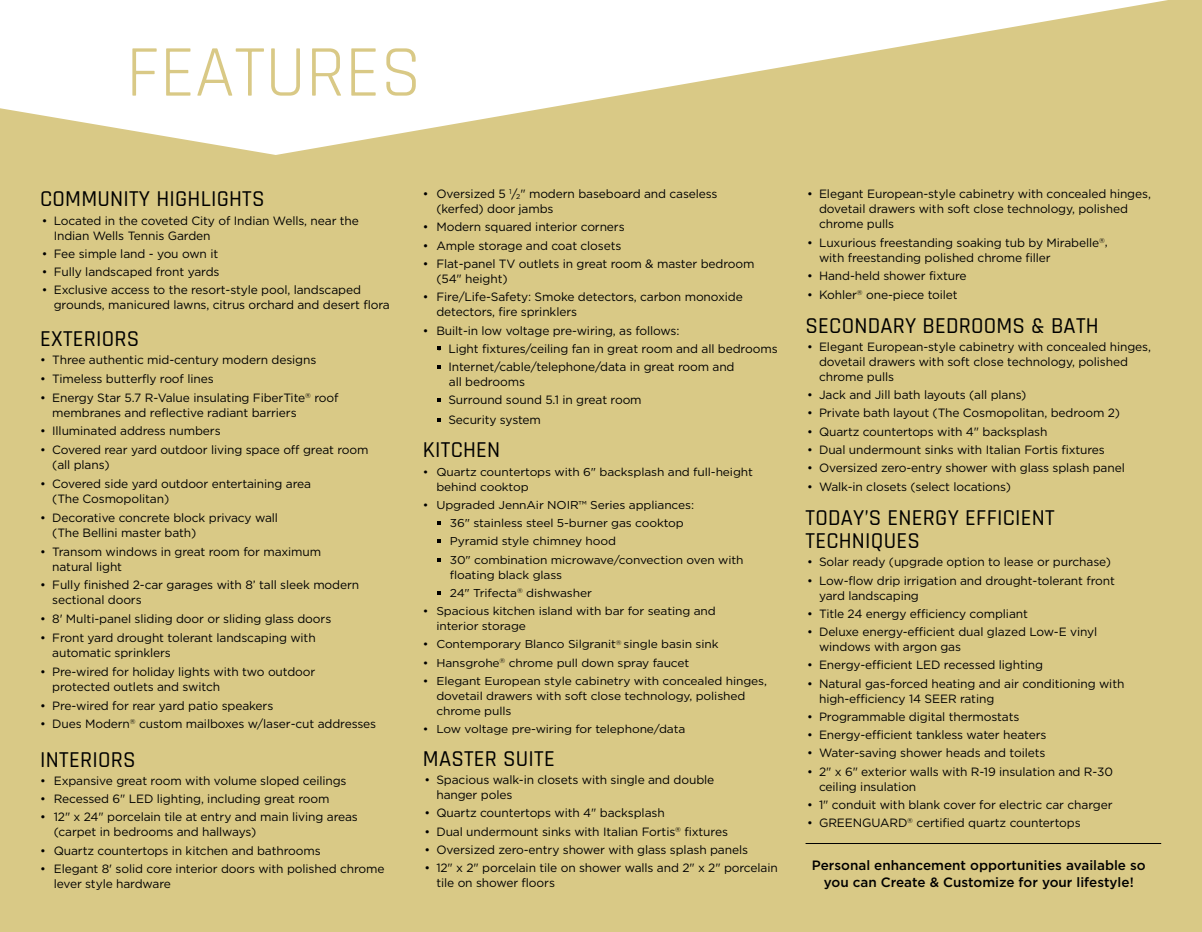
<style>
.page{position:relative;width:1202px;height:932px;background:#d9c986}
.page>*{position:absolute;margin:0;border:0;box-sizing:border-box;transform-origin:0 0}
.t1{font:73.5px "Rajdhani";color:#d9c986}
.t2{font:500 22.5px/23px "Rajdhani";letter-spacing:.01em;color:#000}
.t3{font:500 13.5px/16.2px "Gotham";color:#000;text-align:center}
.t4{font:12px/15px "Gotham";letter-spacing:-.01em;color:#000}
.t5{font:11.4px/15px "Gotham";letter-spacing:-.01em;color:#000;scale:1.05 1}
</style>
<div class="page">
<svg style="left:0;top:0;width:1168px;height:155px;fill:#fff"></svg>
<svg style="left:437px;top:521px;width:4px;height:3px"></svg>
<svg style="left:437px;top:539px;width:4px;height:4px"></svg>
<svg style="left:437px;top:591px;width:4px;height:3px"></svg>
<svg style="left:437px;top:558px;width:4px;height:3px"></svg>
<hr style="left:805px;top:843px;width:356px;height:1px;background:#000">
<h1 class="t1" style="left:126px;top:30px;width:297px">FEATURES</h1>
<h2 class="t2" style="left:40px;top:188px;width:226px">COMMUNITY HIGHLIGHTS</h2>
<p class="t4" style="left:54px;top:213px;width:307px;text-indent:-12px">• Located in the coveted City of Indian Wells, near the<br>Indian Wells Tennis Garden</p>
<p class="t4" style="left:42px;top:246px;width:178px">• Fee simple land - you own it</p>
<p class="t4" style="left:42px;top:264px;width:179px">• Fully landscaped front yards</p>
<p class="t4" style="left:54px;top:282px;width:337px;text-indent:-12px">• Exclusive access to the resort-style pool, landscaped grounds, manicured lawns, citrus orchard and desert flora</p>
<h2 class="t2" style="left:40px;top:328px;width:101px">EXTERIORS</h2>
<p class="t4" style="left:40px;top:352px;width:278px">• Three authentic mid-century modern designs</p>
<p class="t4" style="left:40px;top:371px;width:175px">• Timeless butterfly roof lines</p>
<p class="t4" style="left:52px;top:390px;width:288px;text-indent:-12px">• Energy Star 5.7 R-Value insulating FiberTite<sup>®</sup> roof membranes and reflective radiant barriers</p>
<p class="t4" style="left:40px;top:423px;width:182px">• Illuminated address numbers</p>
<p class="t4" style="left:52px;top:442px;width:318px;text-indent:-12px">• Covered rear yard outdoor living space off great room (all plans)</p>
<p class="t4" style="left:52px;top:476px;width:260px;text-indent:-12px">• Covered side yard outdoor entertaining area (The Cosmopolitan)</p>
<p class="t4" style="left:52px;top:510px;width:227px;text-indent:-12px">• Decorative concrete block privacy wall (The Bellini master bath)</p>
<p class="t4" style="left:52px;top:543px;width:270px;text-indent:-12px">• Transom windows in great room for maximum natural light</p>
<p class="t4" style="left:52px;top:577px;width:308px;text-indent:-12px">• Fully finished 2-car garages with 8’ tall sleek modern sectional doors</p>
<p class="t4" style="left:40px;top:611px;width:292px">• 8' Multi-panel sliding door or sliding glass doors</p>
<p class="t4" style="left:52px;top:630px;width:265px;text-indent:-12px">• Front yard drought tolerant landscaping with automatic sprinklers</p>
<p class="t4" style="left:52px;top:664px;width:265px;text-indent:-12px">• Pre-wired for holiday lights with two outdoor protected outlets and switch</p>
<p class="t4" style="left:40px;top:697px;width:235px">• Pre-wired for rear yard patio speakers</p>
<p class="t4" style="left:40px;top:716px;width:337px">• Dues Modern<sup>®</sup> custom mailboxes w/laser-cut addresses</p>
<h2 class="t2" style="left:40px;top:748px;width:97px">INTERIORS</h2>
<p class="t4" style="left:40px;top:772px;width:308px">• Expansive great room with volume sloped ceilings</p>
<p class="t4" style="left:40px;top:791px;width:291px">• Recessed 6" LED lighting, including great room</p>
<p class="t4" style="left:54px;top:809px;width:306px;text-indent:-14px">• 12" x 24" porcelain tile at entry and main living areas (carpet in bedrooms and hallways)</p>
<p class="t4" style="left:40px;top:842px;width:282px">• Quartz countertops in kitchen and bathrooms</p>
<p class="t4" style="left:54px;top:860px;width:332px;text-indent:-14px">• Elegant 8' solid core interior doors with polished chrome lever style hardware</p>
<p class="t4" style="left:436px;top:186px;width:283px;text-indent:-14px">• Oversized 5 <sup>1</sup>/<sub>2</sub>" modern baseboard and caseless (kerfed) door jambs</p>
<p class="t4" style="left:423px;top:219px;width:203px">• Modern squared interior corners</p>
<p class="t4" style="left:423px;top:238px;width:200px">• Ample storage and coat closets</p>
<p class="t4" style="left:436px;top:256px;width:319px;text-indent:-14px">• Flat-panel TV outlets in great room &amp; master bedroom (54" height)</p>
<p class="t4" style="left:436px;top:289px;width:308px;text-indent:-14px">• Fire/Life-Safety: Smoke detectors, carbon monoxide detectors, fire sprinklers</p>
<p class="t4" style="left:423px;top:322px;width:258px">• Built-in low voltage pre-wiring, as follows:</p>
<p class="t4" style="left:436px;top:341px;width:343px">• Light fixtures/ceiling fan in great room and all bedrooms</p>
<p class="t4" style="left:449px;top:359px;width:287px;text-indent:-12px">• Internet/cable/telephone/data in great room and all bedrooms</p>
<p class="t4" style="left:436px;top:392px;width:207px">• Surround sound 5.1 in great room</p>
<p class="t4" style="left:436px;top:412px;width:106px">• Security system</p>
<h2 class="t2" style="left:423px;top:439px;width:79px">KITCHEN</h2>
<p class="t5" style="left:436px;top:464px;width:303px;text-indent:-14px">• Quartz countertops with 6" backsplash and full-height behind cooktop</p>
<p class="t5" style="left:423px;top:497px;width:260px">• Upgraded JennAir NOIR™ Series appliances:</p>
<p class="t5" style="left:436px;top:515px;width:237px">• 36" stainless steel 5-burner gas cooktop</p>
<p class="t5" style="left:436px;top:533px;width:173px">• Pyramid style chimney hood</p>
<p class="t5" style="left:450px;top:552px;width:281px;text-indent:-14px">• 30" combination microwave/convection oven with floating black glass</p>
<p class="t5" style="left:436px;top:585px;width:150px">• 24" Trifecta<sup>®</sup> dishwasher</p>
<p class="t5" style="left:436px;top:603px;width:268px;text-indent:-14px">• Spacious kitchen island with bar for seating and interior storage</p>
<p class="t5" style="left:423px;top:636px;width:283px">• Contemporary Blanco Silgranit<sup>®</sup> single basin sink</p>
<p class="t5" style="left:423px;top:655px;width:255px">• Hansgrohe<sup>®</sup> chrome pull down spray faucet</p>
<p class="t5" style="left:436px;top:673px;width:316px;text-indent:-14px">• Elegant European style cabinetry with concealed hinges, dovetail drawers with soft close technology, polished chrome pulls</p>
<p class="t5" style="left:423px;top:721px;width:251px">• Low voltage pre-wiring for telephone/data</p>
<h2 class="t2" style="left:423px;top:748px;width:133px">MASTER SUITE</h2>
<p class="t4" style="left:436px;top:772px;width:279px;text-indent:-12px">• Spacious walk-in closets with single and double hanger poles</p>
<p class="t4" style="left:424px;top:805px;width:242px">• Quartz countertops with 4" backsplash</p>
<p class="t4" style="left:424px;top:823px;width:305px">• Dual undermount sinks with Italian Fortis<sup>®</sup> fixtures</p>
<p class="t4" style="left:424px;top:842px;width:325px">• Oversized zero-entry shower with glass splash panels</p>
<p class="t4" style="left:436px;top:860px;width:343px;text-indent:-12px">• 12" x 2" porcelain tile on shower walls and 2" x 2" porcelain tile on shower floors</p>
<p class="t4" style="left:819px;top:186px;width:333px;text-indent:-12px">• Elegant European-style cabinetry with concealed hinges, dovetail drawers with soft close technology, polished chrome pulls</p>
<p class="t4" style="left:819px;top:234px;width:290px;text-indent:-12px">• Luxurious freestanding soaking tub by Mirabelle<sup>®</sup>, with freestanding polished chrome filler</p>
<p class="t4" style="left:807px;top:268px;width:161px">• Hand-held shower fixture</p>
<p class="t4" style="left:807px;top:287px;width:152px">• Kohler<sup>®</sup> one-piece toilet</p>
<h2 class="t2" style="left:805px;top:315px;width:295px">SECONDARY BEDROOMS &amp; BATH</h2>
<p class="t4" style="left:819px;top:339px;width:333px;text-indent:-12px">• Elegant European-style cabinetry with concealed hinges, dovetail drawers with soft close technology, polished chrome pulls</p>
<p class="t4" style="left:807px;top:387px;width:221px">• Jack and Jill bath layouts (all plans)</p>
<p class="t4" style="left:807px;top:405px;width:314px">• Private bath layout (The Cosmopolitan, bedroom 2)</p>
<p class="t4" style="left:807px;top:424px;width:242px">• Quartz countertops with 4" backsplash</p>
<p class="t4" style="left:807px;top:442px;width:299px">• Dual undermount sinks with Italian Fortis fixtures</p>
<p class="t4" style="left:807px;top:460px;width:319px">• Oversized zero-entry shower with glass splash panel</p>
<p class="t4" style="left:807px;top:479px;width:205px">• Walk-in closets (select locations)</p>
<h2 class="t2" style="left:805px;top:507px;width:251px">TODAY’S ENERGY EFFICIENT<br>TECHNIQUES</h2>
<p class="t4" style="left:807px;top:554px;width:305px">• Solar ready (upgrade option to lease or purchase)</p>
<p class="t4" style="left:819px;top:572px;width:297px;text-indent:-12px">• Low-flow drip irrigation and drought-tolerant front yard landscaping</p>
<p class="t4" style="left:807px;top:606px;width:222px">• Title 24 energy efficiency compliant</p>
<p class="t4" style="left:819px;top:624px;width:280px;text-indent:-12px">• Deluxe energy-efficient dual glazed Low-E vinyl windows with argon gas</p>
<p class="t4" style="left:807px;top:657px;width:237px">• Energy-efficient LED recessed lighting</p>
<p class="t4" style="left:819px;top:675px;width:307px;text-indent:-12px">• Natural gas-forced heating and air conditioning with high-efficiency 14 SEER rating</p>
<p class="t4" style="left:807px;top:709px;width:214px">• Programmable digital thermostats</p>
<p class="t4" style="left:807px;top:727px;width:241px">• Energy-efficient tankless water heaters</p>
<p class="t4" style="left:807px;top:745px;width:240px">• Water-saving shower heads and toilets</p>
<p class="t4" style="left:819px;top:763px;width:295px;text-indent:-12px">• 2" x 6" exterior walls with R-19 insulation and R-30 ceiling insulation</p>
<p class="t4" style="left:807px;top:797px;width:307px">• 1" conduit with blank cover for electric car charger</p>
<p class="t4" style="left:807px;top:815px;width:275px">• GREENGUARD<sup>®</sup> certified quartz countertops</p>
<p class="t3" style="left:811px;top:857px;width:335px">Personal enhancement opportunities available so you can Create &amp; Customize for your lifestyle!</p>
</div>
